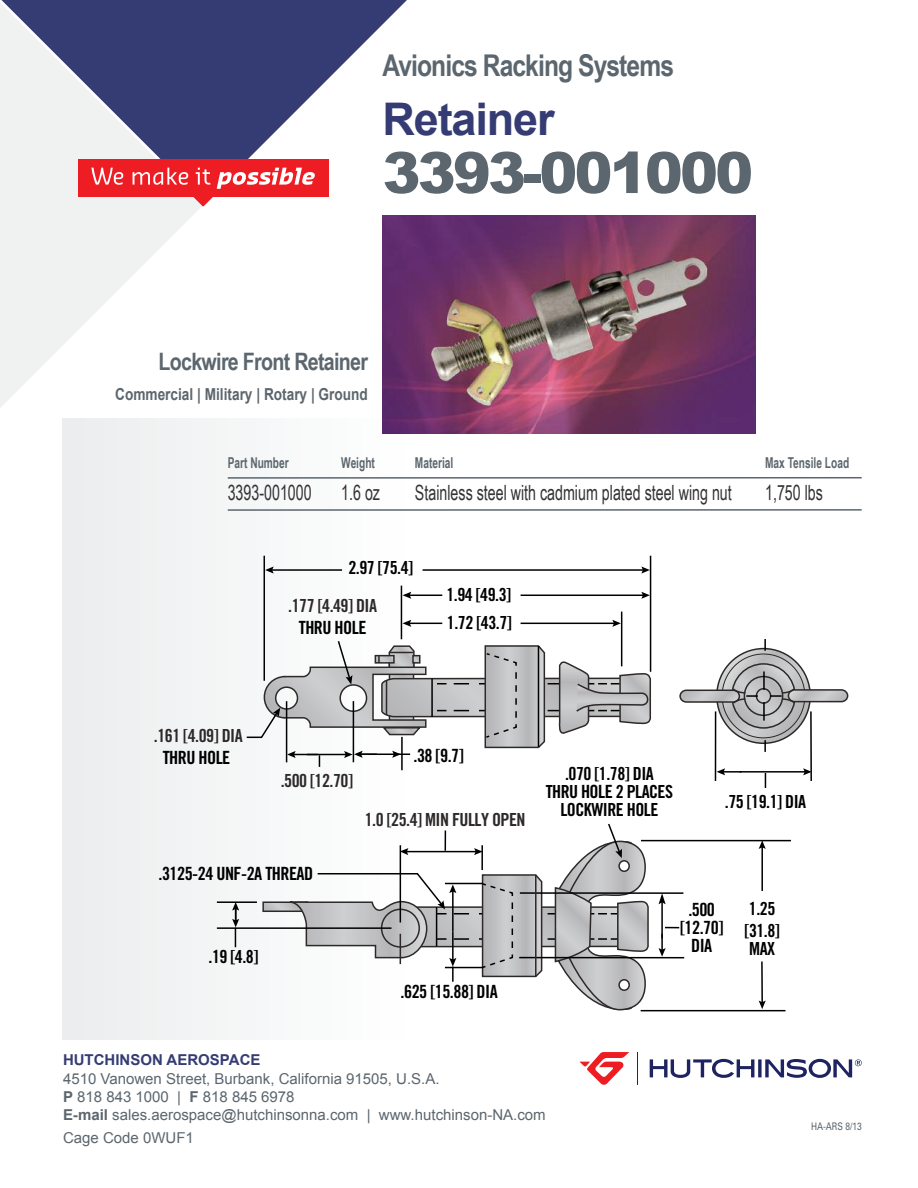
<style>
.page{position:relative;width:918px;height:1188px;background:#fff}
.page>*{position:absolute;margin:0;border:0;box-sizing:border-box;transform-origin:0 0}
.t1{font:900 57px "Arial";letter-spacing:-.05em;color:#5c666e}
.t2{font:700 45px "Arial";letter-spacing:-.025em;color:#353c74}
.t3{font:700 30px "Arial Narrow";letter-spacing:-.03em;color:#5c666e}
.t4{font:700 24px "Arial Narrow";letter-spacing:-.03em;color:#5c666e}
.t5{font:21px "Arial Narrow";color:#343132;scale:.83 1}
.t6{font:18.15px/18px "Trade Gothic Bold Cond Twenty";letter-spacing:-.03em;color:#000;text-align:center}
.t7{font:18px/18px "Trade Gothic Bold Cond Twenty";letter-spacing:-.03em;color:#000}
.t8{font:18px "Trade Gothic Bold Cond Twenty";letter-spacing:-.03em;color:#2d2929}
.t9{font:700 16.5px "Arial";color:#5c666e;scale:.83 1}
.t10{font:15px/18px "Arial";color:#5c666e}
.t11{font:700 15px "Arial Narrow";color:#5c666e;scale:.83 1}
.t12{font:700 15px "Arial";color:#353c74}
.t13{font:10.5px "Univers";color:#5c666e;scale:.8 1}
.s1{font-size:18.15px}
.s2{font-weight:700}
</style>
<div class="page">
<div style="left:63px;top:418px;width:342px;height:621px;background:#f2f4f5"></div>
<img style="left:382px;top:215px;width:374px;height:218px">
<svg style="left:650px;top:1059px;width:104px;height:19px"></svg>
<svg style="left:758px;top:1059px;width:4px;height:18px"></svg>
<svg style="left:765px;top:1059px;width:97px;height:19px"></svg>
<hr style="left:637px;top:1052px;width:1px;height:33px;background:#1e2362">
<svg style="left:580px;top:1052px;width:49px;height:33px"></svg>
<svg style="left:1px;top:0;width:406px;height:197px;fill:#353c74"></svg>
<svg style="left:0;top:3px;width:203px;height:404px;fill:#f0f2f2"></svg>
<div style="left:78px;top:160px;width:250px;height:37px;background:#ee1d23"></div>
<svg style="left:91px;top:168px;width:224px;height:38px"></svg>
<hr style="left:228px;top:477px;width:634px;height:2px;background:#5c666e">
<hr style="left:228px;top:509px;width:634px;height:2px;background:#5c666e">
<svg style="left:717px;top:649px;width:93px;height:94px"></svg>
<svg style="left:722px;top:654px;width:83px;height:84px;background:#b2b2b3"></svg>
<svg style="left:732px;top:664px;width:63px;height:64px"></svg>
<div style="left:731px;top:663px;width:65px;height:66px;border:2px solid #2d2929;border-radius:50%"></div>
<div style="left:788px;top:690px;width:60px;height:12px;background:#c2c2c5;border-radius:6px"></div>
<div style="left:788px;top:689px;width:60px;height:13px;border:2px solid #2d2929;border-radius:6px"></div>
<div style="left:680px;top:690px;width:59px;height:12px;background:#c1c1c4;border-radius:6px"></div>
<div style="left:679px;top:690px;width:61px;height:13px;border:2px solid #2d2929;border-radius:6px"></div>
<hr style="left:264px;top:556px;width:1px;height:125px;background:#000">
<hr style="left:401px;top:586px;width:1px;height:53px;background:#000">
<hr style="left:621px;top:612px;width:1px;height:54px;background:#000">
<hr style="left:650px;top:556px;width:1px;height:116px;background:#000">
<svg style="left:265px;top:567px;width:9px;height:7px"></svg>
<hr style="left:271px;top:569px;width:71px;height:2px;background:#000">
<svg style="left:641px;top:566px;width:9px;height:8px"></svg>
<hr style="left:423px;top:569px;width:222px;height:2px;background:#000">
<svg style="left:402px;top:592px;width:9px;height:7px"></svg>
<hr style="left:408px;top:595px;width:34px;height:1px;background:#000">
<svg style="left:402px;top:620px;width:9px;height:7px"></svg>
<hr style="left:408px;top:623px;width:34px;height:1px;background:#000">
<svg style="left:641px;top:592px;width:9px;height:7px"></svg>
<hr style="left:521px;top:595px;width:124px;height:1px;background:#000">
<svg style="left:612px;top:620px;width:9px;height:7px"></svg>
<hr style="left:521px;top:623px;width:95px;height:1px;background:#000">
<hr style="left:810px;top:711px;width:2px;height:70px;background:#000">
<hr style="left:715px;top:711px;width:1px;height:70px;background:#000">
<svg style="left:717px;top:768px;width:23px;height:7px"></svg>
<svg style="left:803px;top:768px;width:9px;height:7px"></svg>
<hr style="left:740px;top:771px;width:66px;height:2px;background:#000">
<svg style="left:764px;top:740px;width:2px;height:12px"></svg>
<svg style="left:764px;top:639px;width:2px;height:12px"></svg>
<svg style="left:732px;top:671px;width:64px;height:50px;background:#a7a7a8"></svg>
<hr style="left:641px;top:1010px;width:145px;height:1px;background:#000">
<hr style="left:641px;top:840px;width:150px;height:1px;background:#000">
<svg style="left:759px;top:841px;width:7px;height:8px"></svg>
<hr style="left:761px;top:846px;width:2px;height:45px;background:#000">
<svg style="left:759px;top:1001px;width:7px;height:8px"></svg>
<hr style="left:761px;top:961px;width:2px;height:42px;background:#000">
<div style="left:263px;top:902px;width:44px;height:9px;background:#c6c7c9"></div>
<div style="left:262px;top:901px;width:46px;height:11px;border:2px solid #2d2929"></div>
<hr style="left:217px;top:927px;width:175px;height:2px;background:#000">
<hr style="left:217px;top:901px;width:40px;height:2px;background:#000">
<svg style="left:232px;top:903px;width:7px;height:44px"></svg>
<svg style="left:765px;top:773px;width:1px;height:15px"></svg>
<hr style="left:401px;top:737px;width:2px;height:33px;background:#000">
<hr style="left:520px;top:892px;width:163px;height:2px;background:#000">
<hr style="left:519px;top:957px;width:165px;height:1px;background:#000">
<svg style="left:659px;top:938px;width:7px;height:19px"></svg>
<svg style="left:659px;top:893px;width:7px;height:11px"></svg>
<hr style="left:661px;top:901px;width:2px;height:37px;background:#000">
<svg style="left:665px;top:927px;width:14px;height:1px"></svg>
<svg style="left:246px;top:639px;width:406px;height:128px"></svg>
<svg style="left:288px;top:794px;width:364px;height:217px"></svg>
<hr style="left:538px;top:646px;width:1px;height:101px;background:#000">
<hr style="left:535px;top:875px;width:2px;height:101px;background:#2d2929">
<h3 class="t3" style="left:382px;top:48px;width:293px">Avionics Racking Systems</h3>
<h2 class="t2" style="left:382px;top:95px;width:174px">Retainer</h2>
<h1 class="t1" style="left:383px;top:130px;width:372px">3393-001000</h1>
<h3 class="t4" style="left:159px;top:348px;width:211px">Lockwire Front Retainer</h3>
<p class="t9" style="left:115px;top:385px;width:306px">Commercial | Military | Rotary | Ground</p>
<p class="t11" style="left:228px;top:454px;width:75px">Part Number</p>
<p class="t11" style="left:341px;top:454px;width:42px">Weight</p>
<p class="t11" style="left:415px;top:454px;width:48px">Material</p>
<p class="t11" style="left:765px;top:454px;width:103px">Max Tensile Load</p>
<h3 class="t5" style="left:228px;top:480px;width:103px">3393-001000</h3>
<h3 class="t5" style="left:341px;top:480px;width:48px">1.6 oz</h3>
<h3 class="t5" style="left:415px;top:480px;width:383px">Stainless steel with cadmium plated steel wing nut</h3>
<h3 class="t5" style="left:765px;top:480px;width:71px">1,750 lbs</h3>
<p class="t7" style="left:348px;top:559px;width:66px">2.97 [75.4]</p>
<p class="t8" style="left:288px;top:594px;width:90px">.177 [4.49] DIA</p>
<p class="t6" style="left:299px;top:618px;width:69px">THRU HOLE</p>
<p class="t7" style="left:446px;top:585px;width:66px">1.94 [49.3]</p>
<p class="t7" style="left:447px;top:614px;width:66px">1.72 [43.7]</p>
<p class="t8" style="left:154px;top:725px;width:90px">.161 [4.09] DIA</p>
<p class="t6" style="left:163px;top:749px;width:69px">THRU HOLE</p>
<p class="t8" style="left:281px;top:769px;width:74px">.500 [12.70]</p>
<p class="t6" style="left:414px;top:746px;width:52px">.38 [9.7]</p>
<p class="t8" style="left:365px;top:808px;width:162px">1.0 [25.4] MIN FULLY OPEN</p>
<p class="t6" style="left:159px;top:864px;width:156px">.3125-24 UNF-2A THREAD</p>
<p class="t7" style="left:209px;top:947px;width:51px">.19 [4.8]</p>
<p class="t6" style="left:401px;top:982px;width:99px">.625 [15.88] DIA</p>
<p class="t7" style="left:546px;top:764px;width:129px;text-align:center">.070 [1.78] DIA<br>THRU <span class="s1">HOLE</span> 2 PLACES<br>LOCKWIRE HOLE</p>
<p class="t7" style="left:725px;top:793px;width:83px">.75 [19.1] DIA</p>
<p class="t6" style="left:680px;top:900px;width:45px">.500 [12.70]<br>DIA</p>
<p class="t7" style="left:745px;top:898px;width:37px;line-height:21.6px">1.25 [31.8]</p>
<p class="t7" style="left:749px;top:939px;width:27px">MAX</p>
<p class="t12" style="left:63px;top:1051px;width:199px">HUTCHINSON AEROSPACE</p>
<p class="t10" style="left:63px;top:1070px;width:484px">4510 Vanowen Street, Burbank, California 91505, U.S.A.<br><span class="s2">P</span> 818 843 1000 | <span class="s2">F</span> 818 845 6978<br><span class="s2">E-mail</span> sales.aerospace@hutchinsonna.com | www.hutchinson-NA.com</p>
<p class="t10" style="left:63px;top:1129px;width:132px">Cage Code 0WUF1</p>
<p class="t13" style="left:811px;top:1120px;width:65px">HA-ARS 8/13</p>
</div>
